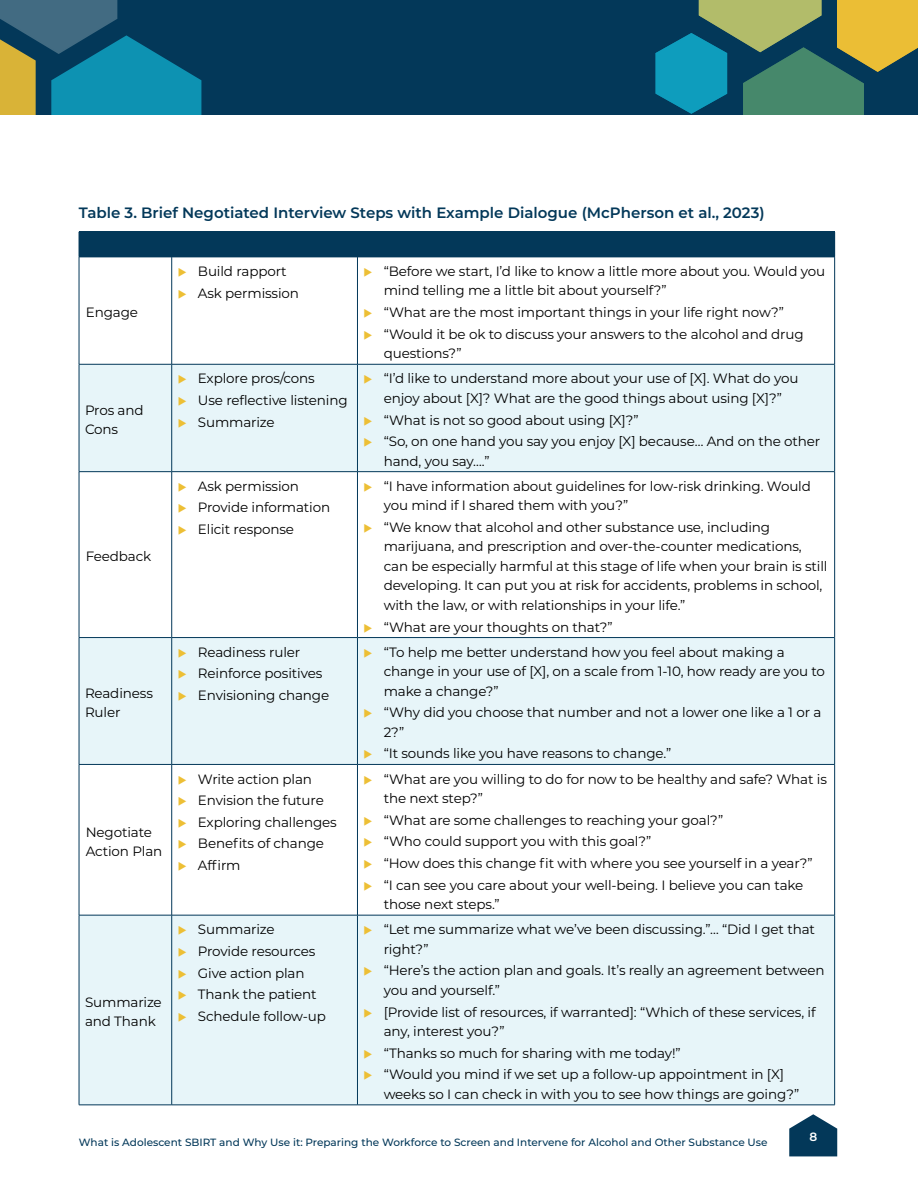
<style>
.page{position:relative;width:918px;height:1188px;background:#fff}
.page>*{position:absolute;margin:0;border:0;box-sizing:border-box;transform-origin:0 0}
.t1{font:600 15px "Montserrat";color:#033859}
.t2{font:13.5px/19.5px "Montserrat";letter-spacing:-.01em;color:#000}
.t3{font:600 12px "Montserrat";color:#fff}
.t4{font:500 10.5px "Montserrat";color:#033859}
</style>
<div class="page">
<div style="left:0;top:0;width:918px;height:115px;background:#033859"></div>
<svg style="left:0;top:0;width:201px;height:115px"></svg>
<svg style="left:656px;top:0;width:262px;height:115px"></svg>
<hr style="left:357px;top:257px;width:1px;height:107px;background:#033859">
<hr style="left:357px;top:472px;width:1px;height:165px;background:#033859">
<hr style="left:357px;top:765px;width:1px;height:150px;background:#033859">
<hr style="left:834px;top:257px;width:1px;height:107px;background:#033859">
<hr style="left:834px;top:472px;width:1px;height:165px;background:#033859">
<hr style="left:834px;top:765px;width:1px;height:150px;background:#033859">
<hr style="left:172px;top:257px;width:185px;height:1px;background:#033859">
<hr style="left:357px;top:257px;width:478px;height:1px;background:#033859">
<hr style="left:79px;top:472px;width:1px;height:165px;background:#033859">
<hr style="left:171px;top:472px;width:1px;height:165px;background:#033859">
<hr style="left:79px;top:765px;width:1px;height:150px;background:#033859">
<hr style="left:171px;top:765px;width:1px;height:150px;background:#033859">
<hr style="left:79px;top:257px;width:93px;height:1px;background:#033859">
<hr style="left:79px;top:257px;width:1px;height:107px;background:#033859">
<hr style="left:171px;top:257px;width:1px;height:107px;background:#033859">
<div style="left:79px;top:232px;width:93px;height:25px;background:#033859"></div>
<div style="left:172px;top:232px;width:185px;height:25px;background:#033859"></div>
<div style="left:357px;top:232px;width:478px;height:25px;background:#033859"></div>
<div style="left:79px;top:364px;width:93px;height:108px;background:#e7f5f9"></div>
<div style="left:172px;top:364px;width:185px;height:108px;background:#e7f5f9"></div>
<div style="left:357px;top:364px;width:478px;height:108px;background:#e7f5f9"></div>
<div style="left:79px;top:638px;width:93px;height:126px;background:#e7f5f9"></div>
<div style="left:172px;top:638px;width:185px;height:126px;background:#e7f5f9"></div>
<div style="left:357px;top:638px;width:478px;height:126px;background:#e7f5f9"></div>
<div style="left:79px;top:915px;width:93px;height:190px;background:#e7f5f9"></div>
<div style="left:172px;top:915px;width:185px;height:190px;background:#e7f5f9"></div>
<div style="left:357px;top:915px;width:478px;height:190px;background:#e7f5f9"></div>
<svg style="left:789px;top:1114px;width:48px;height:42px"></svg>
<hr style="left:834px;top:364px;width:1px;height:107px;background:#033859">
<hr style="left:834px;top:638px;width:1px;height:126px;background:#033859">
<hr style="left:834px;top:915px;width:1px;height:190px;background:#033859">
<hr style="left:357px;top:1105px;width:478px;height:1px;background:#033859">
<hr style="left:172px;top:1105px;width:185px;height:1px;background:#033859">
<hr style="left:79px;top:1105px;width:93px;height:1px;background:#033859">
<hr style="left:79px;top:915px;width:1px;height:190px;background:#033859">
<hr style="left:79px;top:638px;width:1px;height:126px;background:#033859">
<hr style="left:79px;top:364px;width:1px;height:107px;background:#033859">
<hr style="left:172px;top:364px;width:185px;height:1px;background:#033859">
<hr style="left:357px;top:364px;width:478px;height:1px;background:#033859">
<hr style="left:79px;top:364px;width:93px;height:1px;background:#033859">
<hr style="left:171px;top:364px;width:1px;height:107px;background:#033859">
<hr style="left:357px;top:364px;width:1px;height:107px;background:#033859">
<hr style="left:172px;top:471px;width:185px;height:1px;background:#033859">
<hr style="left:357px;top:471px;width:478px;height:1px;background:#033859">
<hr style="left:79px;top:471px;width:93px;height:1px;background:#033859">
<hr style="left:79px;top:637px;width:93px;height:1px;background:#033859">
<hr style="left:172px;top:637px;width:185px;height:1px;background:#033859">
<hr style="left:357px;top:637px;width:478px;height:1px;background:#033859">
<hr style="left:357px;top:638px;width:1px;height:126px;background:#033859">
<hr style="left:171px;top:638px;width:1px;height:126px;background:#033859">
<hr style="left:79px;top:764px;width:93px;height:1px;background:#033859">
<hr style="left:357px;top:764px;width:478px;height:1px;background:#033859">
<hr style="left:172px;top:764px;width:185px;height:1px;background:#033859">
<hr style="left:357px;top:915px;width:478px;height:1px;background:#033859">
<hr style="left:172px;top:915px;width:185px;height:1px;background:#033859">
<hr style="left:79px;top:915px;width:93px;height:1px;background:#033859">
<hr style="left:171px;top:915px;width:1px;height:190px;background:#033859">
<hr style="left:357px;top:915px;width:1px;height:190px;background:#033859">
<h5 class="t1" style="left:79px;top:202px;width:687px">Table 3. Brief Negotiated Interview Steps with Example Dialogue (McPherson et al., 2023)</h5>
<p class="t2" style="left:86px;top:302px;width:54px">Engage</p>
<p class="t2" style="left:85px;top:400px;width:60px">Pros and<br>Cons</p>
<p class="t2" style="left:86px;top:546px;width:67px">Feedback</p>
<p class="t2" style="left:85px;top:683px;width:69px">Readiness<br>Ruler</p>
<p class="t2" style="left:86px;top:822px;width:78px">Negotiate<br>Action Plan</p>
<p class="t2" style="left:198px;top:261px;width:90px">Build rapport</p>
<p class="t2" style="left:198px;top:283px;width:103px">Ask permission</p>
<p class="t2" style="left:198px;top:368px;width:118px">Explore pros/cons</p>
<p class="t2" style="left:198px;top:390px;width:151px">Use reflective listening</p>
<p class="t2" style="left:198px;top:412px;width:78px">Summarize</p>
<p class="t2" style="left:198px;top:476px;width:103px">Ask permission</p>
<p class="t2" style="left:198px;top:497px;width:134px">Provide information</p>
<p class="t2" style="left:198px;top:519px;width:98px">Elicit response</p>
<p class="t2" style="left:198px;top:642px;width:104px">Readiness ruler</p>
<p class="t2" style="left:198px;top:663px;width:126px">Reinforce positives</p>
<p class="t2" style="left:198px;top:685px;width:133px">Envisioning change</p>
<p class="t2" style="left:198px;top:768px;width:116px">Write action plan</p>
<p class="t2" style="left:198px;top:790px;width:127px">Envision the future</p>
<p class="t2" style="left:198px;top:812px;width:140px">Exploring challenges</p>
<p class="t2" style="left:198px;top:833px;width:128px">Benefits of change</p>
<p class="t2" style="left:198px;top:855px;width:44px">Affirm</p>
<p class="t2" style="left:384px;top:261px;width:443px">“Before we start, I’d like to know a little more about you. Would you mind telling me a little bit about yourself?”</p>
<p class="t2" style="left:384px;top:302px;width:402px">“What are the most important things in your life right now?”</p>
<p class="t2" style="left:384px;top:324px;width:422px">“Would it be ok to discuss your answers to the alcohol and drug questions?”</p>
<p class="t2" style="left:384px;top:368px;width:416px">“I’d like to understand more about your use of [X]. What do you enjoy about [X]? What are the good things about using [X]?”</p>
<p class="t2" style="left:384px;top:409px;width:257px">“What is not so good about using [X]?”</p>
<p class="t2" style="left:384px;top:431px;width:438px">“So, on one hand you say you enjoy [X] because… And on the other hand, you say….”</p>
<p class="t2" style="left:384px;top:476px;width:429px">“I have information about guidelines for low-risk drinking. Would you mind if I shared them with you?”</p>
<p class="t2" style="left:384px;top:517px;width:445px">“We know that alcohol and other substance use, including marijuana, and prescription and over-the-counter medications, can be especially harmful at this stage of life when your brain is still developing. It can put you at risk for accidents, problems in school, with the law, or with relationships in your life.”</p>
<p class="t2" style="left:384px;top:617px;width:231px">“What are your thoughts on that?”</p>
<p class="t2" style="left:384px;top:642px;width:443px">“To help me better understand how you feel about making a change in your use of [X], on a scale from 1-10, how ready are you to make a change?”</p>
<p class="t2" style="left:384px;top:702px;width:439px">“Why did you choose that number and not a lower one like a 1 or a<br>2?”</p>
<p class="t2" style="left:384px;top:743px;width:289px">“It sounds like you have reasons to change.”</p>
<p class="t2" style="left:384px;top:768px;width:445px">“What are you willing to do for now to be healthy and safe? What is the next step?”</p>
<p class="t2" style="left:384px;top:810px;width:341px">“What are some challenges to reaching your goal?”</p>
<p class="t2" style="left:384px;top:831px;width:269px">“Who could support you with this goal?”</p>
<p class="t2" style="left:384px;top:853px;width:430px">“How does this change fit with where you see yourself in a year?”</p>
<p class="t2" style="left:384px;top:875px;width:421px">“I can see you care about your well-being. I believe you can take those next steps.”</p>
<p class="t2" style="left:384px;top:919px;width:433px">“Let me summarize what we’ve been discussing.”… “Did I get that right?”</p>
<p class="t2" style="left:384px;top:960px;width:442px">“Here’s the action plan and goals. It’s really an agreement between you and yourself.”</p>
<p class="t2" style="left:384px;top:1002px;width:433px">[Provide list of resources, if warranted]: “Which of these services, if any, interest you?”</p>
<p class="t2" style="left:384px;top:1043px;width:298px">“Thanks so much for sharing with me today!”</p>
<p class="t2" style="left:384px;top:1064px;width:417px">“Would you mind if we set up a follow-up appointment in [X] weeks so I can check in with you to see how things are going?”</p>
<p class="t3" style="left:809px;top:1128px;width:9px">8</p>
<p class="t2" style="left:198px;top:919px;width:78px">Summarize</p>
<p class="t2" style="left:198px;top:941px;width:119px">Provide resources</p>
<p class="t2" style="left:198px;top:963px;width:108px">Give action plan</p>
<p class="t2" style="left:198px;top:984px;width:120px">Thank the patient</p>
<p class="t2" style="left:198px;top:1006px;width:129px">Schedule follow-up</p>
<p class="t2" style="left:85px;top:992px;width:78px">Summarize and Thank</p>
<p class="t4" style="left:79px;top:1134px;width:690px">What is Adolescent SBIRT and Why Use it: Preparing the Workforce to Screen and Intervene for Alcohol and Other Substance Use</p>
</div>
